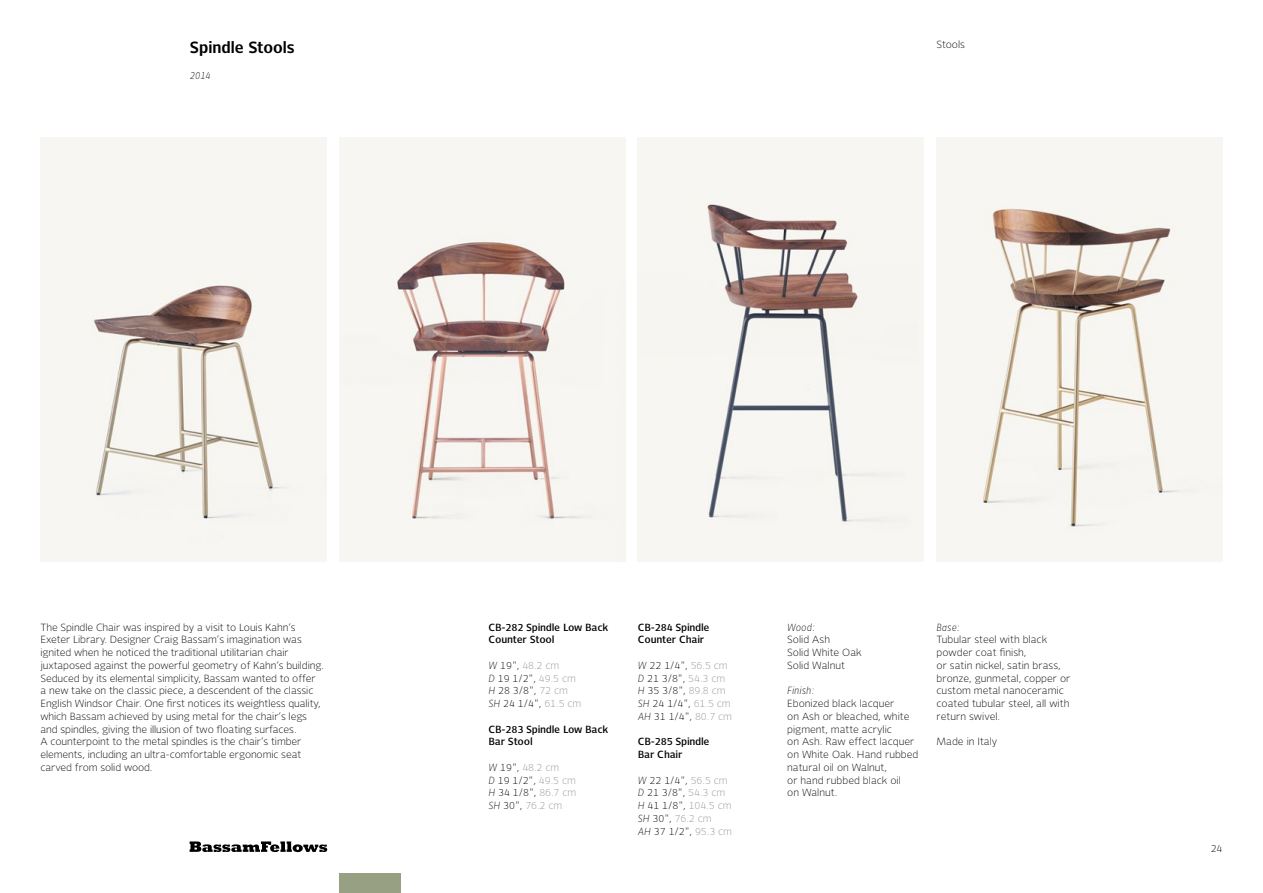
<style>
.page{position:relative;width:1263px;height:893px;background:#fff}
.page>*{position:absolute;margin:0;border:0;box-sizing:border-box;transform-origin:0 0}
.t1{font:700 16.5px "New Libris";color:#000}
.t2{font:300 10.5px/12.8px "New Libris";letter-spacing:-.01em;color:#000}
.t3{font:600 10.5px/12.8px "New Libris";color:#000}
.t4{font:300 10.5px/12.8px "New Libris";color:#939598}
.t5{font:italic 300 10.5px "New Libris";color:#000}
.s1{font-style:italic}
.s2{color:#939598}
.s3{font-style:italic;color:#000}
.s4{color:#000}
</style>
<div class="page">
<svg style="left:190px;top:841px;width:137px;height:11px"></svg>
<div style="left:339px;top:873px;width:62px;height:20px;background:#98a084"></div>
<img style="left:40px;top:137px;width:286px;height:424px">
<img style="left:339px;top:137px;width:286px;height:424px">
<img style="left:638px;top:137px;width:286px;height:424px">
<img style="left:936px;top:137px;width:286px;height:424px">
<h1 class="t1" style="left:190px;top:38px;width:106px">Spindle Stools</h1>
<p class="t2" style="left:936px;top:38px;width:30px">Stools</p>
<p class="t5" style="left:190px;top:69px;width:22px">2014</p>
<p class="t2" style="left:41px;top:620px;width:285px">The Spindle Chair was inspired by a visit to Louis Kahn’s Exeter Library. Designer Craig Bassam’s imagination was ignited when he noticed the traditional utilitarian chair juxtaposed against the powerful geometry of Kahn’s building.<br>Seduced by its elemental simplicity, Bassam wanted to offer a new take on the classic piece, a descendent of the classic English Windsor Chair. One first notices its weightless quality, which Bassam achieved by using metal for the chair’s legs and spindles, giving the illusion of two floating surfaces.<br>A counterpoint to the metal spindles is the chair’s timber elements, including an ultra-comfortable ergonomic seat carved from solid wood.</p>
<p class="t3" style="left:488px;top:620px;width:121px">CB-282 Spindle Low Back<br>Counter Stool</p>
<p class="t2" style="left:488px;top:659px;width:94px"><span class="s1">W</span> 19", <span class="s2">48.2 cm<br></span><span class="s1">D</span> 19 1/2", <span class="s2">49.5 cm<br></span><span class="s1">H</span> 28 3/8", <span class="s2">72 cm<br></span><span class="s1">SH</span> 24 1/4", <span class="s2">61.5 cm</span></p>
<p class="t3" style="left:488px;top:722px;width:121px">CB-283 Spindle Low Back<br>Bar Stool</p>
<p class="t4" style="left:488px;top:761px;width:89px"><span class="s3">W</span> <span class="s4">19",</span> 48.2 cm<br><span class="s3">D</span> <span class="s4">19 1/2",</span> 49.5 cm<br><span class="s3">H</span> <span class="s4">34 1/8",</span> 86.7 cm<br><span class="s3">SH</span> <span class="s4">30",</span> 76.2 cm</p>
<p class="t3" style="left:638px;top:620px;width:73px">CB-284 Spindle<br>Counter Chair</p>
<p class="t2" style="left:638px;top:659px;width:96px"><span class="s1">W</span> 22 1/4", <span class="s2">56.5 cm<br></span><span class="s1">D</span> 21 3/8", <span class="s2">54.3 cm<br></span><span class="s1">H</span> 35 3/8", <span class="s2">89.8 cm<br></span><span class="s1">SH</span> 24 1/4", <span class="s2">61.5 cm<br></span><span class="s1">AH</span> 31 1/4", <span class="s2">80.7 cm</span></p>
<p class="t3" style="left:638px;top:735px;width:73px">CB-285 Spindle<br>Bar Chair</p>
<p class="t2" style="left:638px;top:773px;width:96px"><span class="s1">W</span> 22 1/4", <span class="s2">56.5 cm<br></span><span class="s1">D</span> 21 3/8", <span class="s2">54.3 cm<br></span><span class="s1">H</span> 41 1/8", <span class="s2">104.5 cm<br></span><span class="s1">SH</span> 30", <span class="s2">76.2 cm<br></span><span class="s1">AH</span> 37 1/2", <span class="s2">95.3 cm</span></p>
<p class="t5" style="left:787px;top:621px;width:29px">Wood:</p>
<p class="t2" style="left:787px;top:633px;width:76px">Solid Ash<br>Solid White Oak<br>Solid Walnut</p>
<p class="t5" style="left:787px;top:685px;width:29px">Finish:</p>
<p class="t2" style="left:787px;top:697px;width:133px">Ebonized black lacquer<br>on Ash or bleached, white pigment, matte acrylic<br>on Ash. Raw effect lacquer on White Oak. Hand rubbed natural oil on Walnut,<br>or hand rubbed black oil<br>on Walnut.</p>
<p class="t5" style="left:936px;top:621px;width:25px">Base:</p>
<p class="t2" style="left:936px;top:633px;width:135px">Tubular steel with black powder coat finish,<br>or satin nickel, satin brass, bronze, gunmetal, copper or custom metal nanoceramic coated tubular steel, all with return swivel.</p>
<p class="t2" style="left:936px;top:735px;width:62px">Made in Italy</p>
<p class="t2" style="left:1211px;top:842px;width:13px">24</p>
</div>
